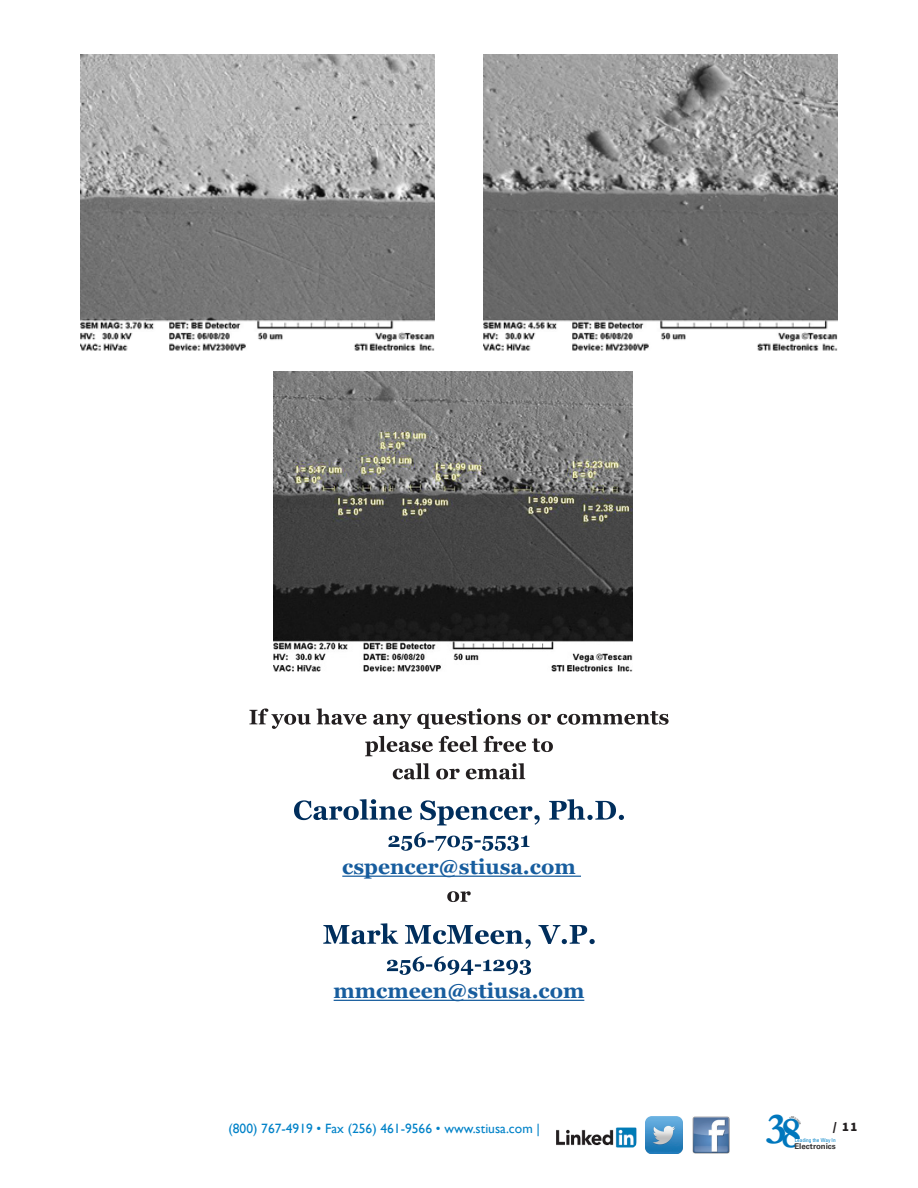
<style>
.page{position:relative;width:918px;height:1188px;background:#fff}
.page>*{position:absolute;margin:0;border:0;box-sizing:border-box;transform-origin:0 0}
.t1{font:700 44.4px "Garamond";color:#0077bd}
.t2{font:700 21px "Georgia";color:#175d9e}
.t3{font:13.5px "Gill Sans";color:#0082c8}
.t4{font:900 12.75px "Source Sans Pro";color:#231f20}
.t5{font:700 7.95px "Univers LT Std";color:#343333}
.t6{font:condensed 5.4px "Univers";color:#0082c8}
</style>
<div class="page">
<img style="left:556px;top:1128px;width:81px;height:19px">
<img style="left:646px;top:1117px;width:36px;height:36px">
<img style="left:693px;top:1117px;width:36px;height:36px">
<img style="left:80px;top:54px;width:355px;height:297px">
<img style="left:483px;top:54px;width:355px;height:297px">
<img style="left:274px;top:371px;width:359px;height:301px">
<hr style="left:342px;top:876px;width:239px;height:1px;background:#175d9e">
<hr style="left:334px;top:1000px;width:250px;height:1px;background:#175d9e">
<svg style="left:249px;top:708px;width:420px;height:21px"></svg>
<svg style="left:365px;top:736px;width:188px;height:20px"></svg>
<svg style="left:393px;top:763px;width:132px;height:16px"></svg>
<svg style="left:294px;top:799px;width:330px;height:26px"></svg>
<svg style="left:388px;top:832px;width:142px;height:19px"></svg>
<svg style="left:447px;top:891px;width:24px;height:11px"></svg>
<svg style="left:323px;top:923px;width:272px;height:26px"></svg>
<svg style="left:387px;top:956px;width:144px;height:19px"></svg>
<p class="t2" style="left:342px;top:854px;width:235px">cspencer@stiusa.com</p>
<p class="t2" style="left:334px;top:978px;width:252px">mmcmeen@stiusa.com</p>
<h1 class="t1" style="left:766px;top:1101px;width:38px">38</h1>
<p class="t3" style="left:229px;top:1120px;width:313px">(800) 767-4919 • Fax (256) 461-9566 • www.stiusa.com |</p>
<p class="t4" style="left:833px;top:1118px;width:26px">/ 11</p>
<p class="t6" style="left:795px;top:1137px;width:42px">Leading the Way In</p>
<p class="t5" style="left:794px;top:1142px;width:43px">Electronics</p>
</div>
